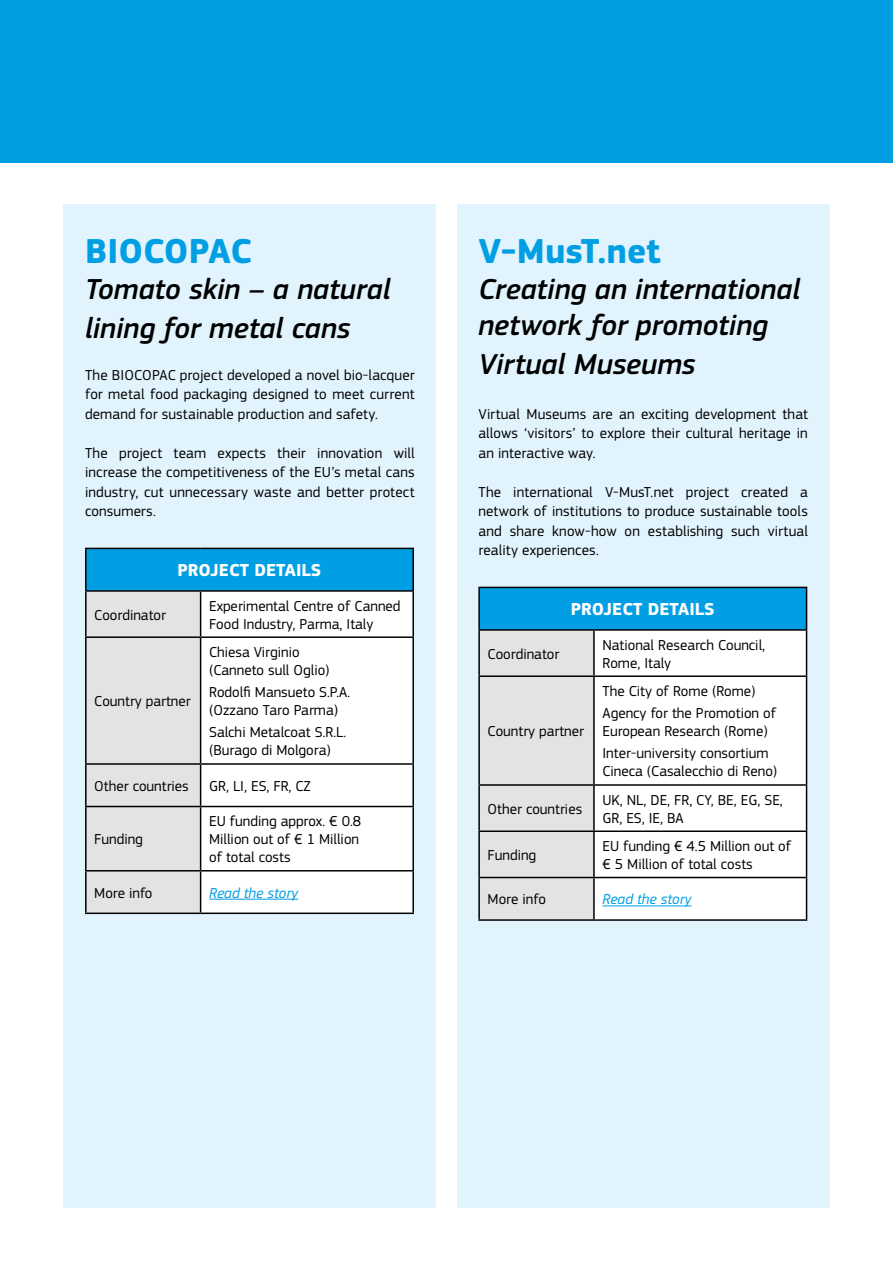
<style>
.page{position:relative;width:893px;height:1263px;background:#fff}
.page>*{position:absolute;margin:0;border:0;box-sizing:border-box;transform-origin:0 0}
.t1{font:700 36px "EC Square Sans Pro";color:#009ee3}
.t2{font:italic 500 30px/39px "EC Square Sans Pro";color:#000}
.t3{font:700 18px "EC Square Sans Pro";color:#fff}
.t4{font:15px/19.5px "EC Square Sans Pro";color:#000}
.t5{font:italic 15px "EC Square Sans Pro";color:#009ee3}
</style>
<div class="page">
<div style="left:0;top:0;width:893px;height:163px;background:#009de1"></div>
<div style="left:64px;top:204px;width:372px;height:1004px;background:#e1f3fd"></div>
<div style="left:86px;top:548px;width:327px;height:43px;background:#009ee3"></div>
<div style="left:87px;top:592px;width:113px;height:320px;background:#e3e3e3"></div>
<div style="left:201px;top:592px;width:211px;height:320px;background:#fff"></div>
<hr style="left:85px;top:548px;width:116px;height:1px;background:#000">
<hr style="left:85px;top:549px;width:2px;height:41px;background:#000">
<hr style="left:201px;top:548px;width:213px;height:1px;background:#000">
<hr style="left:412px;top:549px;width:2px;height:41px;background:#000">
<hr style="left:85px;top:590px;width:116px;height:2px;background:#000">
<hr style="left:85px;top:592px;width:2px;height:44px;background:#000">
<hr style="left:201px;top:590px;width:213px;height:2px;background:#000">
<hr style="left:200px;top:592px;width:1px;height:44px;background:#000">
<hr style="left:412px;top:592px;width:2px;height:44px;background:#000">
<hr style="left:85px;top:636px;width:116px;height:2px;background:#000">
<hr style="left:85px;top:638px;width:2px;height:125px;background:#000">
<hr style="left:201px;top:636px;width:213px;height:2px;background:#000">
<hr style="left:200px;top:638px;width:1px;height:125px;background:#000">
<hr style="left:412px;top:638px;width:2px;height:125px;background:#000">
<hr style="left:85px;top:763px;width:116px;height:2px;background:#000">
<hr style="left:85px;top:765px;width:2px;height:41px;background:#000">
<hr style="left:201px;top:763px;width:213px;height:2px;background:#000">
<hr style="left:200px;top:765px;width:1px;height:41px;background:#000">
<hr style="left:412px;top:765px;width:2px;height:41px;background:#000">
<hr style="left:85px;top:806px;width:116px;height:1px;background:#000">
<hr style="left:85px;top:807px;width:2px;height:63px;background:#000">
<hr style="left:201px;top:806px;width:213px;height:1px;background:#000">
<hr style="left:200px;top:807px;width:1px;height:63px;background:#000">
<hr style="left:412px;top:807px;width:2px;height:63px;background:#000">
<hr style="left:85px;top:870px;width:116px;height:1px;background:#000">
<hr style="left:85px;top:871px;width:2px;height:41px;background:#000">
<hr style="left:201px;top:870px;width:213px;height:1px;background:#000">
<hr style="left:200px;top:871px;width:1px;height:41px;background:#000">
<hr style="left:412px;top:871px;width:2px;height:41px;background:#000">
<hr style="left:85px;top:912px;width:116px;height:2px;background:#000">
<hr style="left:201px;top:912px;width:213px;height:2px;background:#000">
<hr style="left:209px;top:899px;width:89px;height:1px;background:#009ee3">
<div style="left:457px;top:204px;width:372px;height:1004px;background:#e1f3fd"></div>
<div style="left:479px;top:587px;width:327px;height:43px;background:#009ee3"></div>
<div style="left:480px;top:631px;width:113px;height:288px;background:#e3e3e3"></div>
<div style="left:595px;top:631px;width:211px;height:288px;background:#fff"></div>
<hr style="left:478px;top:587px;width:116px;height:1px;background:#000">
<hr style="left:478px;top:588px;width:2px;height:41px;background:#000">
<hr style="left:594px;top:587px;width:213px;height:1px;background:#000">
<hr style="left:806px;top:588px;width:1px;height:41px;background:#000">
<hr style="left:478px;top:629px;width:116px;height:2px;background:#000">
<hr style="left:478px;top:631px;width:2px;height:44px;background:#000">
<hr style="left:594px;top:629px;width:213px;height:2px;background:#000">
<hr style="left:593px;top:631px;width:2px;height:44px;background:#000">
<hr style="left:806px;top:631px;width:1px;height:44px;background:#000">
<hr style="left:478px;top:675px;width:116px;height:2px;background:#000">
<hr style="left:478px;top:677px;width:2px;height:107px;background:#000">
<hr style="left:594px;top:675px;width:213px;height:2px;background:#000">
<hr style="left:593px;top:677px;width:2px;height:107px;background:#000">
<hr style="left:806px;top:677px;width:1px;height:107px;background:#000">
<hr style="left:478px;top:784px;width:116px;height:2px;background:#000">
<hr style="left:478px;top:786px;width:2px;height:44px;background:#000">
<hr style="left:594px;top:784px;width:213px;height:2px;background:#000">
<hr style="left:593px;top:786px;width:2px;height:44px;background:#000">
<hr style="left:806px;top:786px;width:1px;height:44px;background:#000">
<hr style="left:478px;top:830px;width:116px;height:2px;background:#000">
<hr style="left:478px;top:832px;width:2px;height:45px;background:#000">
<hr style="left:594px;top:830px;width:213px;height:2px;background:#000">
<hr style="left:593px;top:832px;width:2px;height:45px;background:#000">
<hr style="left:806px;top:832px;width:1px;height:45px;background:#000">
<hr style="left:478px;top:877px;width:116px;height:1px;background:#000">
<hr style="left:478px;top:878px;width:2px;height:41px;background:#000">
<hr style="left:594px;top:877px;width:213px;height:1px;background:#000">
<hr style="left:593px;top:878px;width:2px;height:41px;background:#000">
<hr style="left:806px;top:878px;width:1px;height:41px;background:#000">
<hr style="left:478px;top:919px;width:116px;height:2px;background:#000">
<hr style="left:594px;top:919px;width:213px;height:2px;background:#000">
<hr style="left:602px;top:905px;width:89px;height:1px;background:#009ee3">
<h1 class="t1" style="left:85px;top:229px;width:168px">BIOCOPAC</h1>
<h2 class="t2" style="left:85px;top:270px;width:307px">Tomato skin – a natural lining for metal cans</h2>
<p class="t4" style="left:85px;top:365px;width:331px;text-align:justify">The BIOCOPAC project developed a novel bio-lacquer for metal food packaging designed to meet current demand for sustainable production and safety.</p>
<p class="t4" style="left:85px;top:443px;width:331px;text-align:justify">The project team expects their innovation will increase the competitiveness of the EU’s metal cans industry, cut unnecessary waste and better protect consumers.</p>
<p class="t3" style="left:178px;top:560px;width:145px">PROJECT DETAILS</p>
<p class="t4" style="left:94px;top:605px;width:73px">Coordinator</p>
<p class="t4" style="left:209px;top:597px;width:193px;line-height:18px">Experimental Centre of Canned<br>Food Industry, Parma, Italy</p>
<p class="t4" style="left:94px;top:692px;width:98px">Country partner</p>
<p class="t4" style="left:209px;top:643px;width:122px;line-height:18px">Chiesa Virginio (Canneto sull Oglio)</p>
<p class="t4" style="left:209px;top:683px;width:143px;line-height:18px">Rodolfi Mansueto S.P.A. (Ozzano Taro Parma)</p>
<p class="t4" style="left:209px;top:724px;width:139px;line-height:18px">Salchi Metalcoat S.R.L. (Burago di Molgora)</p>
<p class="t4" style="left:94px;top:776px;width:96px">Other countries</p>
<p class="t4" style="left:209px;top:776px;width:103px">GR, LI, ES, FR, CZ</p>
<p class="t4" style="left:94px;top:830px;width:50px">Funding</p>
<p class="t4" style="left:209px;top:812px;width:154px;line-height:18px">EU funding approx. € 0.8<br>Million out of € 1 Million of total costs</p>
<p class="t4" style="left:94px;top:883px;width:60px">More info</p>
<p class="t5" style="left:209px;top:884px;width:91px">Read the story</p>
<h1 class="t1" style="left:478px;top:229px;width:184px">V-MusT.net</h1>
<h2 class="t2" style="left:478px;top:271px;width:323px;line-height:36px">Creating an international network for promoting</h2>
<h2 class="t2" style="left:478px;top:345px;width:219px">Virtual Museums</h2>
<p class="t4" style="left:478px;top:404px;width:331px;text-align:justify">Virtual Museums are an exciting development that allows ‘visitors’ to explore their cultural heritage in an interactive way.</p>
<p class="t4" style="left:478px;top:482px;width:331px;text-align:justify">The international V-MusT.net project created a network of institutions to produce sustainable tools and share know-how on establishing such virtual reality experiences.</p>
<p class="t3" style="left:571px;top:599px;width:145px">PROJECT DETAILS</p>
<p class="t4" style="left:488px;top:644px;width:73px">Coordinator</p>
<p class="t4" style="left:602px;top:636px;width:164px;line-height:18px">National Research Council,<br>Rome, Italy</p>
<p class="t4" style="left:488px;top:722px;width:98px">Country partner</p>
<p class="t4" style="left:602px;top:680px;width:175px;line-height:22.2px">The City of Rome (Rome)<br>Agency for the Promotion of</p>
<p class="t4" style="left:602px;top:720px;width:168px;line-height:22.2px">European Research (Rome)<br>Inter-university consortium</p>
<p class="t4" style="left:602px;top:762px;width:176px">Cineca (Casalecchio di Reno)</p>
<p class="t4" style="left:488px;top:799px;width:96px">Other countries</p>
<p class="t4" style="left:602px;top:791px;width:182px;line-height:18px">UK, NL, DE, FR, CY, BE, EG, SE,<br>GR, ES, IE, BA</p>
<p class="t4" style="left:488px;top:845px;width:50px">Funding</p>
<p class="t4" style="left:602px;top:837px;width:190px;line-height:18px">EU funding € 4.5 Million out of € 5 Million of total costs</p>
<p class="t4" style="left:488px;top:890px;width:60px">More info</p>
<p class="t5" style="left:602px;top:891px;width:91px">Read the story</p>
</div>
